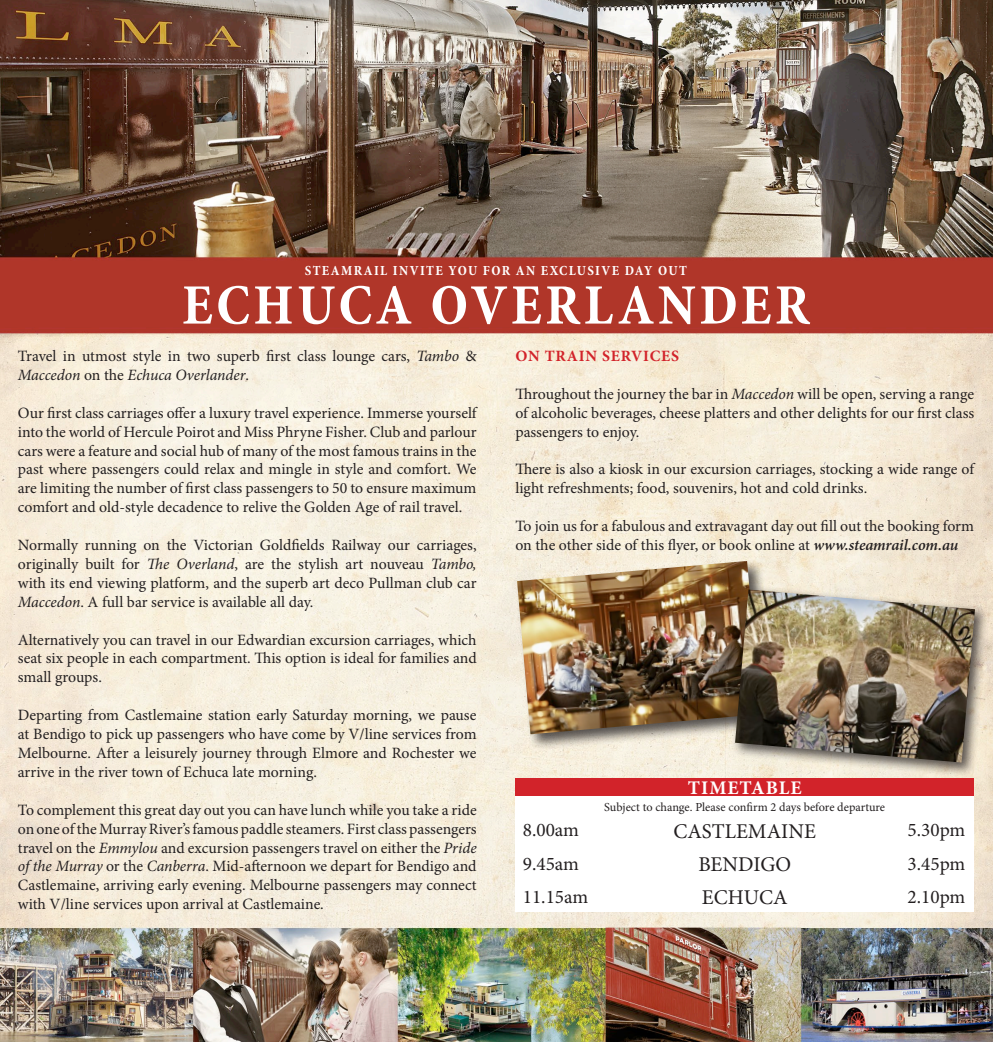
<style>
.page{position:relative;width:993px;height:1042px;background:#fff}
.page>*{position:absolute;margin:0;border:0;box-sizing:border-box;transform-origin:0 0}
.t1{font:700 condensed 57.75px "Minion Pro";letter-spacing:.06em;color:#fff}
.t2{font:21px "Minion Pro";color:#231f20}
.t3{font:19.25px "Minion Pro";color:#231f20}
.t4{font:700 19.25px "Minion Pro";letter-spacing:.05em;color:#fff}
.t5{font:15.75px/18.9px "Minion Pro";color:#231f20;text-align:justify}
.t6{font:700 15.75px "Minion Pro";letter-spacing:.05em;color:#d2232a}
.t7{font:700 condensed 14px "Minion Pro";letter-spacing:.1em;color:#fff}
.t8{font:12.25px "Minion Pro";letter-spacing:-.005em;color:#231f20}
.s1{font-style:italic}
.s2{font-weight:600;font-style:italic}
</style>
<div class="page">
<img style="left:0;top:0;width:992px;height:1042px">
<div style="left:515px;top:778px;width:458px;height:18px;background:#d2232a"></div>
<div style="left:515px;top:796px;width:458px;height:116px;background:#fff"></div>
<div style="left:515px;top:559px;width:261px;height:191px;background:#231f20;opacity:.75"></div>
<img style="left:517px;top:561px;width:243px;height:173px">
<div style="left:731px;top:586px;width:257px;height:190px;background:#231f20;opacity:.75"></div>
<img style="left:734px;top:589px;width:240px;height:173px">
<p class="t7" style="left:305px;top:261px;width:384px">STEAMRAIL INVITE YOU FOR AN EXCLUSIVE DAY OUT</p>
<p class="t1" style="left:182px;top:265px;width:629px">ECHUCA OVERLANDER</p>
<p class="t6" style="left:515px;top:345px;width:165px">ON TRAIN SERVICES</p>
<p class="t5" style="left:515px;top:384px;width:460px">Throughout the journey the bar in <span class="s1">Maccedon</span> will be open, serving a range of alcoholic beverages, cheese platters and other delights for our first class passengers to enjoy.</p>
<p class="t5" style="left:515px;top:460px;width:460px">There is also a kiosk in our excursion carriages, stocking a wide range of light refreshments; food, souvenirs, hot and cold drinks.</p>
<p class="t5" style="left:515px;top:517px;width:460px">To join us for a fabulous and extravagant day out fill out the booking form on the other side of this flyer, or book online at <span class="s2">www.steamrail.com.au</span></p>
<p class="t5" style="left:18px;top:347px;width:460px">Travel in utmost style in two superb first class lounge cars, <span class="s1">Tambo</span> &amp;<br><span class="s1">Maccedon</span> on the <span class="s1">Echuca Overlander</span>.</p>
<p class="t5" style="left:18px;top:403px;width:460px">Our first class carriages offer a luxury travel experience. Immerse yourself into the world of Hercule Poirot and Miss Phryne Fisher. Club and parlour cars were a feature and social hub of many of the most famous trains in the past where passengers could relax and mingle in style and comfort. We are limiting the number of first class passengers to 50 to ensure maximum comfort and old-style decadence to relive the Golden Age of rail travel.</p>
<p class="t5" style="left:18px;top:536px;width:460px">Normally running on the Victorian Goldfields Railway our carriages, originally built for <span class="s1">The Overland</span>, are the stylish art nouveau <span class="s1">Tambo, </span>with its end viewing platform, and the superb art deco Pullman club car <span class="s1">Maccedon</span>. A full bar service is available all day.</p>
<p class="t5" style="left:18px;top:630px;width:460px">Alternatively you can travel in our Edwardian excursion carriages, which seat six people in each compartment. This option is ideal for families and small groups.</p>
<p class="t5" style="left:18px;top:706px;width:460px">Departing from Castlemaine station early Saturday morning, we pause at Bendigo to pick up passengers who have come by V/line services from Melbourne. After a leisurely journey through Elmore and Rochester we arrive in the river town of Echuca late morning.</p>
<p class="t5" style="left:18px;top:800px;width:460px">To complement this great day out you can have lunch while you take a ride on one of the Murray River’s famous paddle steamers. First class passengers travel on the <span class="s1">Emmylou</span> and excursion passengers travel on either the <span class="s1">Pride of the Murray</span> or the <span class="s1">Canberra</span>. Mid-afternoon we depart for Bendigo and Castlemaine, arriving early evening. Melbourne passengers may connect with V/line services upon arrival at Castlemaine.</p>
<p class="t4" style="left:687px;top:774px;width:115px">TIMETABLE</p>
<p class="t8" style="left:604px;top:799px;width:282px">Subject to change. Please confirm 2 days before departure</p>
<p class="t2" style="left:673px;top:817px;width:144px">CASTLEMAINE</p>
<p class="t2" style="left:698px;top:850px;width:94px">BENDIGO</p>
<p class="t2" style="left:701px;top:883px;width:87px">ECHUCA</p>
<p class="t3" style="left:522px;top:817px;width:58px">8.00am</p>
<p class="t3" style="left:522px;top:850px;width:58px">9.45am</p>
<p class="t3" style="left:522px;top:884px;width:67px">11.15am</p>
<p class="t3" style="left:907px;top:817px;width:59px">5.30pm</p>
<p class="t3" style="left:907px;top:850px;width:59px">3.45pm</p>
<p class="t3" style="left:907px;top:884px;width:59px">2.10pm</p>
</div>
